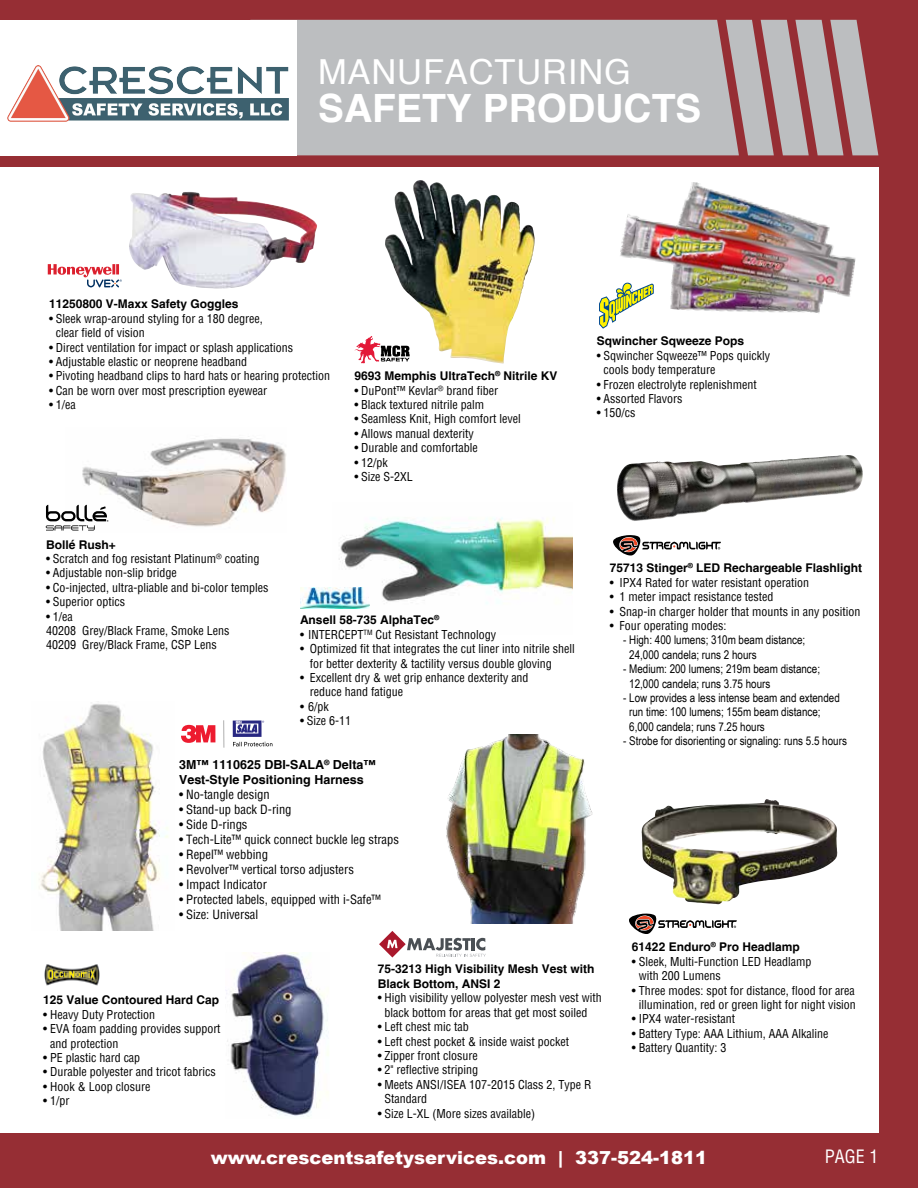
<style>
.page{position:relative;width:918px;height:1188px;background:#962e34}
.page>*{position:absolute;margin:0;border:0;box-sizing:border-box;transform-origin:0 0}
.t1{font:700 39px "Helvetica";color:#fff}
.t2{font:34.5px "Helvetica";letter-spacing:.025em;color:#fff}
.t3{font:900 18px "Arial";color:#fff}
.t4{font:condensed 18px "Helvetica";color:#fff}
.t5{font:condensed 12.45px "Helvetica";color:#000}
.t6{font:700 12.45px/15.6px "Helvetica";color:#000}
.t7{font:condensed 12px/14.4px "Helvetica";color:#000}
.t8{font:12px/14.4px "Arial Narrow";color:#000}
.t9{font:700 12px/15px "Helvetica";color:#000}
</style>
<div class="page">
<div style="left:297px;top:20px;width:415px;height:135px;background:#bcbec0"></div>
<div style="left:0;top:20px;width:297px;height:135px;background:#fff"></div>
<svg style="left:712px;top:20px;width:167px;height:135px"></svg>
<div style="left:0;top:167px;width:879px;height:966px;background:#fff"></div>
<img style="left:226px;top:953px;width:103px;height:164px">
<img style="left:44px;top:964px;width:56px;height:22px">
<img style="left:129px;top:192px;width:188px;height:97px">
<svg style="left:48px;top:264px;width:74px;height:23px"></svg>
<img style="left:72px;top:438px;width:214px;height:93px">
<svg style="left:46px;top:505px;width:62px;height:25px"></svg>
<img style="left:39px;top:702px;width:130px;height:228px">
<svg style="left:232px;top:720px;width:30px;height:17px"></svg>
<svg style="left:181px;top:725px;width:34px;height:18px"></svg>
<svg style="left:224px;top:720px;width:1px;height:28px"></svg>
<svg style="left:233px;top:721px;width:39px;height:25px"></svg>
<svg style="left:629px;top:913px;width:108px;height:21px"></svg>
<img style="left:641px;top:803px;width:123px;height:101px">
<img style="left:617px;top:455px;width:246px;height:66px">
<svg style="left:613px;top:535px;width:108px;height:21px"></svg>
<svg style="left:599px;top:296px;width:15px;height:33px"></svg>
<img style="left:614px;top:182px;width:242px;height:140px">
<img style="left:385px;top:181px;width:150px;height:183px">
<svg style="left:355px;top:336px;width:55px;height:28px"></svg>
<img style="left:339px;top:518px;width:233px;height:86px">
<img style="left:301px;top:587px;width:69px;height:22px">
<svg style="left:379px;top:931px;width:107px;height:27px"></svg>
<img style="left:446px;top:734px;width:147px;height:189px">
<img style="left:8px;top:66px;width:280px;height:55px">
<h2 class="t2" style="left:318px;top:52px;width:315px">MANUFACTURING</h2>
<h1 class="t1" style="left:318px;top:84px;width:385px">SAFETY PRODUCTS</h1>
<p class="t9" style="left:49px;top:297px;width:191px">11250800 V-Maxx Safety Goggles</p>
<p class="t7" style="left:56px;top:311px;width:208px;text-indent:-7px">• Sleek wrap-around styling for a 180 degree, clear field of vision</p>
<p class="t7" style="left:49px;top:340px;width:245px">• Direct ventilation for impact or splash applications</p>
<p class="t7" style="left:49px;top:354px;width:200px">• Adjustable elastic or neoprene headband</p>
<p class="t7" style="left:49px;top:369px;width:283px">• Pivoting headband clips to hard hats or hearing protection</p>
<p class="t7" style="left:49px;top:383px;width:220px">• Can be worn over most prescription eyewear</p>
<p class="t7" style="left:49px;top:397px;width:28px">• 1/ea</p>
<p class="t9" style="left:354px;top:369px;width:205px">9693 Memphis UltraTech<sup>®</sup> Nitrile KV</p>
<p class="t7" style="left:354px;top:383px;width:145px">• DuPont™ Kevlar<sup>®</sup> brand fiber</p>
<p class="t7" style="left:354px;top:397px;width:131px">• Black textured nitrile palm</p>
<p class="t7" style="left:354px;top:412px;width:168px">• Seamless Knit, High comfort level</p>
<p class="t7" style="left:354px;top:426px;width:121px">• Allows manual dexterity</p>
<p class="t7" style="left:354px;top:440px;width:125px">• Durable and comfortable</p>
<p class="t7" style="left:354px;top:455px;width:35px">• 12/pk</p>
<p class="t7" style="left:354px;top:469px;width:60px">• Size S-2XL</p>
<p class="t9" style="left:597px;top:334px;width:149px">Sqwincher Sqweeze Pops</p>
<p class="t7" style="left:603px;top:348px;width:168px;text-indent:-7px">• Sqwincher Sqweeze™ Pops quickly cools body temperature</p>
<p class="t7" style="left:597px;top:377px;width:162px">• Frozen electrolyte replenishment</p>
<p class="t7" style="left:597px;top:391px;width:87px">• Assorted Flavors</p>
<p class="t7" style="left:597px;top:406px;width:40px">• 150/cs</p>
<p class="t9" style="left:46px;top:538px;width:71px">Bollé Rush+</p>
<p class="t7" style="left:46px;top:551px;width:215px">• Scratch and fog resistant Platinum<sup>®</sup> coating</p>
<p class="t7" style="left:46px;top:566px;width:132px">• Adjustable non-slip bridge</p>
<p class="t7" style="left:46px;top:580px;width:224px">• Co-injected, ultra-pliable and bi-color temples</p>
<p class="t7" style="left:46px;top:595px;width:81px">• Superior optics</p>
<p class="t7" style="left:46px;top:609px;width:185px">• 1/ea<br>40208 Grey/Black Frame, Smoke Lens<br>40209 Grey/Black Frame, CSP Lens</p>
<p class="t9" style="left:300px;top:613px;width:141px">Ansell 58-735 AlphaTec<sup>®</sup></p>
<p class="t7" style="left:300px;top:627px;width:198px">• INTERCEPT<sup>TM</sup> Cut Resistant Technology</p>
<p class="t7" style="left:310px;top:642px;width:266px;text-indent:-10px">• Optimized fit that integrates the cut liner into nitrile shell for better dexterity &amp; tactility versus double gloving</p>
<p class="t7" style="left:310px;top:670px;width:220px;text-indent:-10px">• Excellent dry &amp; wet grip enhance dexterity and reduce hand fatigue</p>
<p class="t7" style="left:300px;top:699px;width:30px">• 6/pk</p>
<p class="t7" style="left:300px;top:714px;width:53px">• Size 6-11</p>
<p class="t6" style="left:179px;top:757px;width:198px">3M™ 1110625 DBI-SALA<sup>®</sup> Delta™<br>Vest-Style Positioning Harness</p>
<p class="t5" style="left:179px;top:787px;width:92px">• No-tangle design</p>
<p class="t5" style="left:179px;top:802px;width:114px">• Stand-up back D-ring</p>
<p class="t5" style="left:179px;top:817px;width:70px">• Side D-rings</p>
<p class="t5" style="left:179px;top:832px;width:221px">• Tech-Lite™ quick connect buckle leg straps</p>
<p class="t5" style="left:179px;top:847px;width:90px">• Repel™ webbing</p>
<p class="t5" style="left:179px;top:862px;width:176px">• Revolver™ vertical torso adjusters</p>
<p class="t5" style="left:179px;top:877px;width:89px">• Impact Indicator</p>
<p class="t5" style="left:179px;top:892px;width:203px">• Protected labels, equipped with i-Safe™</p>
<p class="t5" style="left:179px;top:907px;width:81px">• Size: Universal</p>
<p class="t9" style="left:610px;top:561px;width:254px">75713 Stinger<sup>®</sup> LED Rechargeable Flashlight</p>
<p class="t7" style="left:610px;top:575px;width:201px">• IPX4 Rated for water resistant operation</p>
<p class="t7" style="left:610px;top:589px;width:165px">• 1 meter impact resistance tested</p>
<p class="t7" style="left:610px;top:604px;width:252px">• Snap-in charger holder that mounts in any position</p>
<p class="t7" style="left:610px;top:618px;width:118px">• Four operating modes:</p>
<p class="t8" style="left:629px;top:632px;width:178px;text-indent:-6px">- High: 400 lumens; 310m beam distance;<br>24,000 candela; runs 2 hours</p>
<p class="t8" style="left:629px;top:661px;width:192px;text-indent:-6px">- Medium: 200 lumens; 219m beam distance;<br>12,000 candela; runs 3.75 hours</p>
<p class="t8" style="left:629px;top:690px;width:212px;text-indent:-6px">- Low provides a less intense beam and extended run time: 100 lumens; 155m beam distance;<br>6,000 candela; runs 7.25 hours</p>
<p class="t8" style="left:623px;top:733px;width:225px">- Strobe for disorienting or signaling: runs 5.5 hours</p>
<p class="t9" style="left:43px;top:993px;width:178px">125 Value Contoured Hard Cap</p>
<p class="t7" style="left:43px;top:1007px;width:114px">• Heavy Duty Protection</p>
<p class="t7" style="left:50px;top:1022px;width:172px;text-indent:-7px">• EVA foam padding provides support and protection</p>
<p class="t7" style="left:43px;top:1050px;width:99px">• PE plastic hard cap</p>
<p class="t7" style="left:43px;top:1065px;width:174px">• Durable polyester and tricot fabrics</p>
<p class="t7" style="left:43px;top:1079px;width:109px">• Hook &amp; Loop closure</p>
<p class="t7" style="left:43px;top:1094px;width:28px">• 1/pr</p>
<p class="t9" style="left:378px;top:962px;width:218px">75-3213 High Visibility Mesh Vest with<br>Black Bottom, ANSI 2</p>
<p class="t7" style="left:385px;top:991px;width:219px;text-indent:-7px">• High visibility yellow polyester mesh vest with black bottom for areas that get most soiled</p>
<p class="t7" style="left:378px;top:1019px;width:93px">• Left chest mic tab</p>
<p class="t7" style="left:378px;top:1034px;width:193px">• Left chest pocket &amp; inside waist pocket</p>
<p class="t7" style="left:378px;top:1048px;width:102px">• Zipper front closure</p>
<p class="t7" style="left:378px;top:1063px;width:102px">• 2" reflective striping</p>
<p class="t7" style="left:385px;top:1077px;width:208px;text-indent:-7px">• Meets ANSI/ISEA 107-2015 Class 2, Type R<br>Standard</p>
<p class="t7" style="left:378px;top:1106px;width:159px">• Size L-XL (More sizes available)</p>
<p class="t9" style="left:632px;top:940px;width:169px">61422 Enduro<sup>®</sup> Pro Headlamp</p>
<p class="t7" style="left:639px;top:954px;width:174px;text-indent:-7px">• Sleek, Multi-Function LED Headlamp with 200 Lumens</p>
<p class="t7" style="left:632px;top:983px;width:226px;text-align:center">• Three modes: spot for distance, flood for area illumination, red or green light for night vision</p>
<p class="t7" style="left:632px;top:1012px;width:105px">• IPX4 water-resistant</p>
<p class="t7" style="left:632px;top:1026px;width:198px">• Battery Type: AAA Lithium, AAA Alkaline</p>
<p class="t7" style="left:632px;top:1041px;width:96px">• Battery Quantity: 3</p>
<h3 class="t3" style="left:211px;top:1145px;width:498px">www.crescentsafetyservices.com | 337-524-1811</h3>
<h3 class="t4" style="left:825px;top:1145px;width:55px">PAGE 1</h3>
</div>
